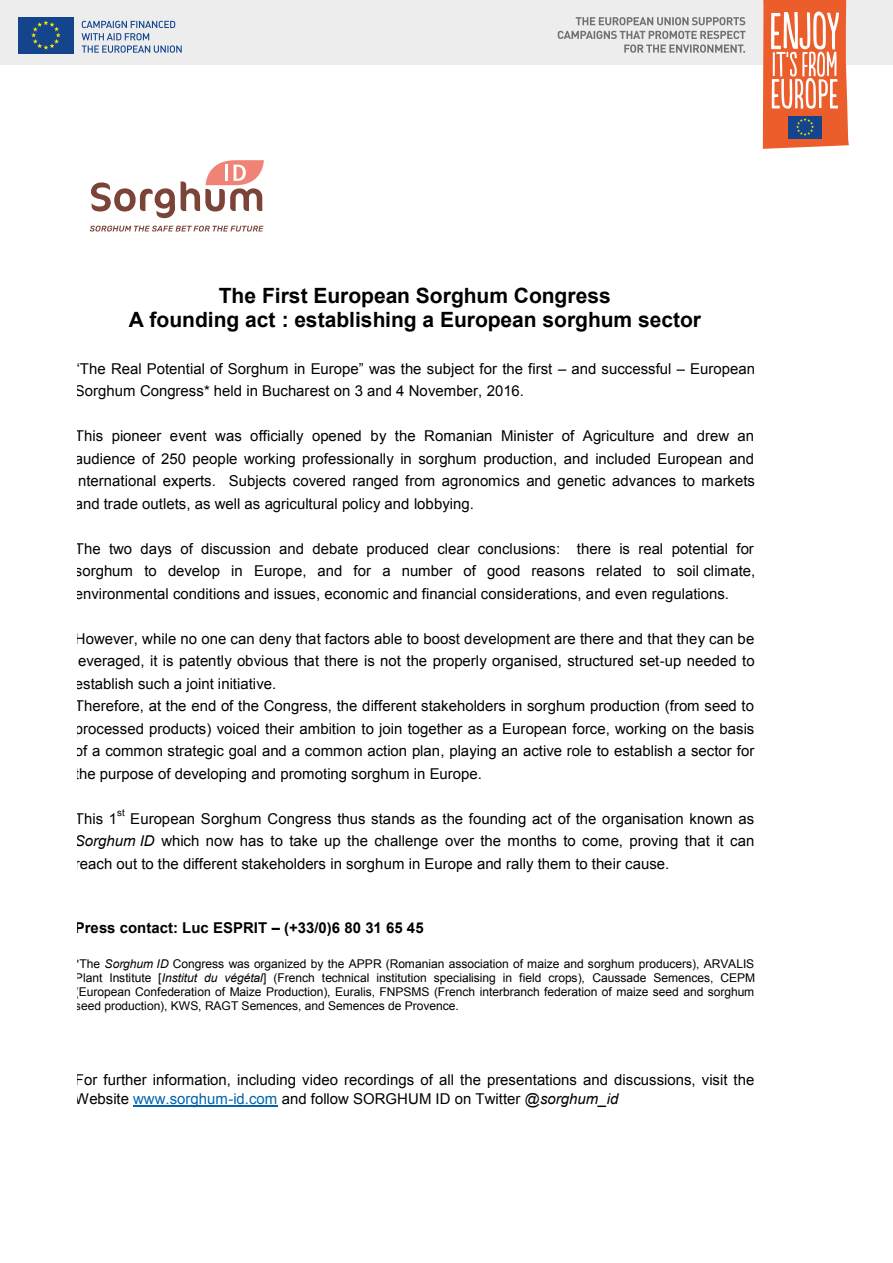
<style>
.page{position:relative;width:893px;height:1263px;background:#fff}
.page>*{position:absolute;margin:0;border:0;box-sizing:border-box;transform-origin:0 0}
.t1{font:700 21px/24.2px "Arial";color:#000;text-align:center}
.t2{font:15px/22.5px "Arial";color:#000}
.t3{font:700 15px "Arial";color:#000}
.t4{font:12px/13.8px "Arial";letter-spacing:-.005em;color:#000;text-align:justify}
.t5{font:9.75px "Arial";color:#000}
.s1{font-style:inherit}
.s2{font-style:italic}
.s3{color:#0063ae}
</style>
<div class="page">
<div style="left:0;top:0;width:893px;height:64px;background:#ededed"></div>
<svg style="left:763px;top:0;width:86px;height:149px;background:#e28162"></svg>
<svg style="left:558px;top:31px;width:187px;height:22px"></svg>
<svg style="left:576px;top:17px;width:169px;height:8px"></svg>
<div style="left:18px;top:17px;width:55px;height:37px;background:#13448c"></div>
<svg style="left:31px;top:20px;width:30px;height:30px"></svg>
<hr style="left:133px;top:1106px;width:145px;height:1px;background:#0063ae">
<svg style="left:91px;top:182px;width:84px;height:36px"></svg>
<svg style="left:181px;top:160px;width:83px;height:52px"></svg>
<svg style="left:90px;top:226px;width:173px;height:6px"></svg>
<svg style="left:82px;top:21px;width:100px;height:32px"></svg>
<h1 class="t1" style="left:129px;top:284px;width:574px">The First European Sorghum Congress<br>A founding act : establishing a European sorghum sector</h1>
<p class="t2" style="left:75px;top:357px;width:682px"><span class="s1">“The Real Potential of Sorghum in Europe” was the subject for the first –</span> and successful <span class="s1">–</span> European<br>Sorghum Congress* held in Bucharest on 3 and 4 November, 2016.</p>
<p class="t2" style="left:75px;top:425px;width:681px;text-align:justify">This pioneer event was officially opened by the Romanian Minister of Agriculture and drew an audience of 250 people working professionally in sorghum production, and included European and international experts. Subjects covered ranged from agronomics and genetic advances to markets and trade outlets, as well as agricultural policy and lobbying.</p>
<p class="t2" style="left:75px;top:537px;width:682px;text-align:justify">The two days of discussion and debate produced clear conclusions: there is real potential for sorghum to develop in Europe, and for a number of good reasons related to soil climate, environmental conditions and issues, economic and financial considerations, and even regulations.</p>
<p class="t2" style="left:75px;top:627px;width:681px">However, while no one can deny that factors able to boost development are there and that they can be leveraged, it is patently obvious that there is not the properly organised, structured set-up needed to establish such a joint initiative.<br>Therefore, at the end of the Congress, the different stakeholders in sorghum production (from seed to processed products) voiced their ambition to join together as a European force, working on the basis of a common strategic goal and a common action plan, playing an active role to establish a sector for the purpose of developing and promoting sorghum in Europe.</p>
<p class="t2" style="left:75px;top:807px;width:44px">This 1</p>
<p class="t5" style="left:117px;top:806px;width:9px">st</p>
<p class="t2" style="left:75px;top:807px;width:681px;text-align:justify;text-indent:55px">European Sorghum Congress thus stands as the founding act of the organisation known as <span class="s2">Sorghum ID</span> which now has to take up the challenge over the months to come, proving that it can reach out to the different stakeholders in sorghum in Europe and rally them to their cause.</p>
<p class="t3" style="left:75px;top:917px;width:350px">Press contact: Luc ESPRIT <span class="s1">–</span> (+33/0)6 80 31 65 45</p>
<p class="t4" style="left:75px;top:957px;width:682px">*The <span class="s2">Sorghum ID</span> Congress was organized by the APPR (Romanian association of maize and sorghum producers), ARVALIS Plant Institute [<span class="s2">Institut du végétal</span>] (French technical institution specialising in field crops), Caussade Semences, CEPM (European Confederation of Maize Production), Euralis, FNPSMS (French interbranch federation of maize seed and sorghum seed production), KWS, RAGT Semences, and Semences de Provence.</p>
<p class="t2" style="left:75px;top:1070px;width:681px;line-height:19.5px">For further information, including video recordings of all the presentations and discussions, visit the<br>Website <span class="s3">www.sorghum-id.com</span> and follow SORGHUM ID on Twitter <span class="s2">@sorghum_id</span></p>
</div>
